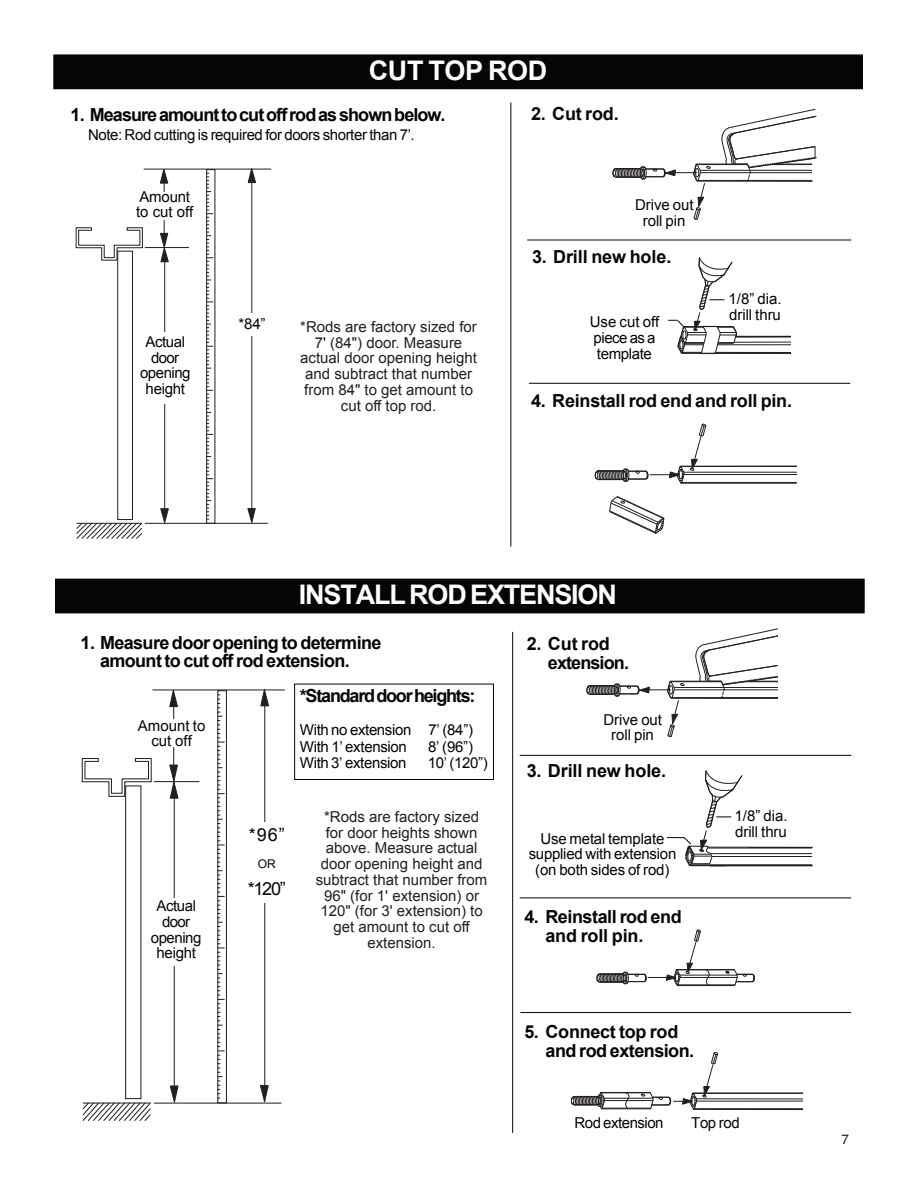
<style>
.page{position:relative;width:918px;height:1188px;background:#fff}
.page>*{position:absolute;margin:0;border:0;box-sizing:border-box;transform-origin:0 0}
.t1{font:700 27px "Arial";letter-spacing:-.045em;color:#fff}
.t2{font:700 27px "Arial";letter-spacing:-.015em;color:#fff}
.t3{font:700 18px/18.8px "Arial";letter-spacing:-.035em;color:#050504}
.t4{font:700 18px "Arial";letter-spacing:-.005em;color:#050504}
.t5{font:700 18px "Arial";letter-spacing:-.015em;color:#050504}
.t6{font:700 18px "Arial";letter-spacing:-.07em;color:#050504}
.t7{font:18px "Arial";color:#050504}
.t8{font:15px/15.8px "Arial";letter-spacing:-.02em;color:#050504}
.t9{font:15px/15.8px "Arial";color:#231f20;text-align:center}
.t10{font:15px/15px "Arial";color:#050504;text-align:center}
.t11{font:13.5px "Helvetica";color:#231f20}
.t12{font:12px "Arial";color:#050504}
</style>
<div class="page">
<div style="left:54px;top:55px;width:808px;height:34px;background:#050504"></div>
<div style="left:53px;top:54px;width:810px;height:35px;border:1px solid #050504"></div>
<svg style="left:612px;top:109px;width:204px;height:111px"></svg>
<hr style="left:684px;top:472px;width:113px;height:1px;background:#231f20">
<hr style="left:684px;top:474px;width:113px;height:1px;background:#231f20">
<hr style="left:682px;top:482px;width:115px;height:1px;background:#231f20">
<hr style="left:681px;top:483px;width:116px;height:1px;background:#231f20">
<hr style="left:680px;top:466px;width:117px;height:1px;background:#231f20">
<svg style="left:690px;top:424px;width:16px;height:47px"></svg>
<svg style="left:609px;top:496px;width:55px;height:38px"></svg>
<svg style="left:595px;top:466px;width:89px;height:18px"></svg>
<hr style="left:510px;top:103px;width:1px;height:444px;background:#050504">
<hr style="left:527px;top:240px;width:324px;height:1px;background:#050504">
<hr style="left:529px;top:383px;width:321px;height:1px;background:#050504">
<hr style="left:154px;top:1103px;width:127px;height:1px;background:#231f20">
<hr style="left:154px;top:781px;width:45px;height:1px;background:#231f20">
<div style="left:217px;top:690px;width:10px;height:413px;border:1px solid #231f20"></div>
<svg style="left:218px;top:694px;width:6px;height:405px"></svg>
<hr style="left:153px;top:689px;width:131px;height:1px;background:#231f20">
<svg style="left:81px;top:758px;width:71px;height:39px"></svg>
<svg style="left:82px;top:1102px;width:69px;height:19px"></svg>
<div style="left:125px;top:785px;width:16px;height:314px;border:1px solid #231f20"></div>
<hr style="left:173px;top:701px;width:1px;height:68px;background:#231f20">
<hr style="left:264px;top:704px;width:1px;height:389px;background:#231f20">
<svg style="left:170px;top:690px;width:8px;height:17px"></svg>
<svg style="left:261px;top:689px;width:8px;height:17px"></svg>
<svg style="left:260px;top:1085px;width:8px;height:17px"></svg>
<hr style="left:174px;top:796px;width:1px;height:292px;background:#231f20">
<svg style="left:170px;top:765px;width:8px;height:33px"></svg>
<svg style="left:170px;top:1086px;width:8px;height:16px"></svg>
<div style="left:255px;top:822px;width:19px;height:81px;background:#fff"></div>
<div style="left:173px;top:720px;width:18px;height:27px;background:#fff"></div>
<hr style="left:512px;top:632px;width:1px;height:501px;background:#050504">
<svg style="left:586px;top:628px;width:192px;height:109px"></svg>
<hr style="left:520px;top:755px;width:331px;height:1px;background:#050504">
<hr style="left:520px;top:898px;width:331px;height:1px;background:#050504">
<svg style="left:666px;top:770px;width:147px;height:97px"></svg>
<hr style="left:520px;top:1012px;width:331px;height:1px;background:#050504">
<hr style="left:696px;top:1099px;width:107px;height:1px;background:#231f20">
<hr style="left:697px;top:1101px;width:106px;height:1px;background:#231f20">
<hr style="left:694px;top:1108px;width:109px;height:1px;background:#231f20">
<hr style="left:694px;top:1109px;width:109px;height:1px;background:#231f20">
<hr style="left:693px;top:1093px;width:110px;height:1px;background:#231f20">
<svg style="left:703px;top:1052px;width:15px;height:45px"></svg>
<hr style="left:604px;top:1098px;width:49px;height:1px;background:#231f20">
<hr style="left:604px;top:1100px;width:49px;height:1px;background:#231f20">
<hr style="left:602px;top:1108px;width:49px;height:1px;background:#231f20">
<hr style="left:601px;top:1093px;width:49px;height:1px;background:#231f20">
<hr style="left:602px;top:1109px;width:48px;height:1px;background:#231f20">
<hr style="left:601px;top:1092px;width:49px;height:1px;background:#231f20">
<svg style="left:571px;top:1092px;width:34px;height:17px"></svg>
<svg style="left:641px;top:1092px;width:56px;height:18px"></svg>
<svg style="left:625px;top:1093px;width:4px;height:15px"></svg>
<hr style="left:680px;top:975px;width:57px;height:1px;background:#231f20">
<hr style="left:680px;top:977px;width:57px;height:1px;background:#231f20">
<hr style="left:677px;top:970px;width:57px;height:1px;background:#231f20">
<hr style="left:678px;top:985px;width:56px;height:1px;background:#231f20">
<hr style="left:677px;top:969px;width:57px;height:1px;background:#231f20">
<svg style="left:596px;top:969px;width:84px;height:17px"></svg>
<svg style="left:686px;top:930px;width:23px;height:55px"></svg>
<svg style="left:726px;top:969px;width:29px;height:17px"></svg>
<div style="left:166px;top:898px;width:23px;height:67px;background:#fff"></div>
<div style="left:56px;top:579px;width:808px;height:34px;background:#050504"></div>
<hr style="left:145px;top:523px;width:123px;height:1px;background:#231f20">
<hr style="left:145px;top:247px;width:44px;height:1px;background:#231f20">
<div style="left:206px;top:169px;width:9px;height:355px;border:1px solid #231f20"></div>
<svg style="left:207px;top:173px;width:6px;height:347px"></svg>
<hr style="left:144px;top:169px;width:127px;height:1px;background:#231f20">
<svg style="left:75px;top:227px;width:68px;height:34px"></svg>
<svg style="left:76px;top:522px;width:67px;height:17px"></svg>
<div style="left:117px;top:251px;width:16px;height:269px;border:1px solid #231f20"></div>
<hr style="left:164px;top:179px;width:1px;height:58px;background:#231f20">
<hr style="left:251px;top:181px;width:1px;height:334px;background:#231f20">
<svg style="left:160px;top:169px;width:8px;height:14px"></svg>
<svg style="left:248px;top:168px;width:8px;height:15px"></svg>
<svg style="left:248px;top:508px;width:7px;height:15px"></svg>
<hr style="left:164px;top:260px;width:1px;height:250px;background:#231f20">
<svg style="left:160px;top:233px;width:9px;height:29px"></svg>
<svg style="left:161px;top:509px;width:8px;height:14px"></svg>
<div style="left:240px;top:313px;width:20px;height:23px;background:#fff"></div>
<div style="left:154px;top:192px;width:17px;height:28px;background:#fff"></div>
<div style="left:155px;top:332px;width:24px;height:72px;background:#fff"></div>
<svg style="left:668px;top:257px;width:122px;height:97px"></svg>
<div style="left:294px;top:684px;width:200px;height:96px;border:1px solid #050504"></div>
<p class="t2" style="left:369px;top:52px;width:180px">CUT TOP ROD</p>
<p class="t3" style="left:70px;top:106px;width:377px">1. Measure amount to cut off rod as shown below.</p>
<p class="t3" style="left:531px;top:105px;width:89px">2. Cut rod.</p>
<p class="t8" style="left:88px;top:127px;width:328px">Note: Rod cutting is required for doors shorter than 7’.</p>
<p class="t8" style="left:136px;top:190px;width:59px;line-height:15px">Amount to cut off</p>
<p class="t8" style="left:140px;top:334px;width:52px;text-align:center">Actual door opening height</p>
<p class="t8" style="left:239px;top:316px;width:29px">*84”</p>
<p class="t9" style="left:300px;top:319px;width:178px">*Rods are factory sized for<br>7' (84") door. Measure actual door opening height and subtract that number from 84" to get amount to cut off top rod.</p>
<p class="t8" style="left:635px;top:197px;width:60px;text-align:center">Drive out roll pin</p>
<p class="t4" style="left:532px;top:245px;width:141px">3. Drill new hole.</p>
<p class="t8" style="left:590px;top:314px;width:71px">Use cut off piece as a template</p>
<p class="t8" style="left:729px;top:291px;width:54px">1/8” dia. drill thru</p>
<p class="t5" style="left:531px;top:389px;width:262px">4. Reinstall rod end and roll pin.</p>
<p class="t1" style="left:299px;top:576px;width:320px">INSTALL ROD EXTENSION</p>
<p class="t3" style="left:100px;top:633px;width:283px;text-indent:-19px">1. Measure door opening to determine amount to cut off rod extension.</p>
<p class="t10" style="left:138px;top:718px;width:69px">Amount to cut off</p>
<p class="t8" style="left:151px;top:898px;width:52px;text-align:center">Actual door opening height</p>
<p class="t6" style="left:300px;top:684px;width:177px">*Standarddoorheights:</p>
<p class="t8" style="left:300px;top:722px;width:175px;line-height:16.4px">With no extension 7’ (84”)<br>With 1’ extension</p>
<p class="t8" style="left:428px;top:739px;width:47px">8’ (96”)</p>
<p class="t8" style="left:300px;top:755px;width:108px">With 3’ extension</p>
<p class="t8" style="left:428px;top:755px;width:62px">10’ (120”)</p>
<p class="t7" style="left:249px;top:823px;width:37px">*96”</p>
<p class="t12" style="left:258px;top:856px;width:19px">OR</p>
<p class="t7" style="left:248px;top:877px;width:40px">*120”</p>
<p class="t9" style="left:316px;top:809px;width:173px">*Rods are factory sized for door heights shown above. Measure actual door opening height and subtract that number from<br>96" (for 1' extension) or<br>120" (for 3' extension) to get amount to cut off extension.</p>
<p class="t3" style="left:548px;top:635px;width:83px;text-indent:-21px">2. Cut rod extension.</p>
<p class="t8" style="left:604px;top:712px;width:60px;text-align:center">Drive out roll pin</p>
<p class="t4" style="left:527px;top:759px;width:141px">3. Drill new hole.</p>
<p class="t8" style="left:529px;top:831px;width:149px;text-align:center">Use metal template supplied with extension (on both sides of rod)</p>
<p class="t3" style="left:545px;top:908px;width:138px;text-indent:-21px">4. Reinstall rod end and roll pin.</p>
<p class="t3" style="left:546px;top:1023px;width:150px;text-indent:-21px">5. Connect top rod and rod extension.</p>
<p class="t8" style="left:735px;top:808px;width:54px">1/8” dia. drill thru</p>
<p class="t8" style="left:575px;top:1115px;width:91px">Rod extension</p>
<p class="t8" style="left:691px;top:1115px;width:50px">Top rod</p>
<p class="t11" style="left:841px;top:1132px;width:9px">7</p>
</div>
